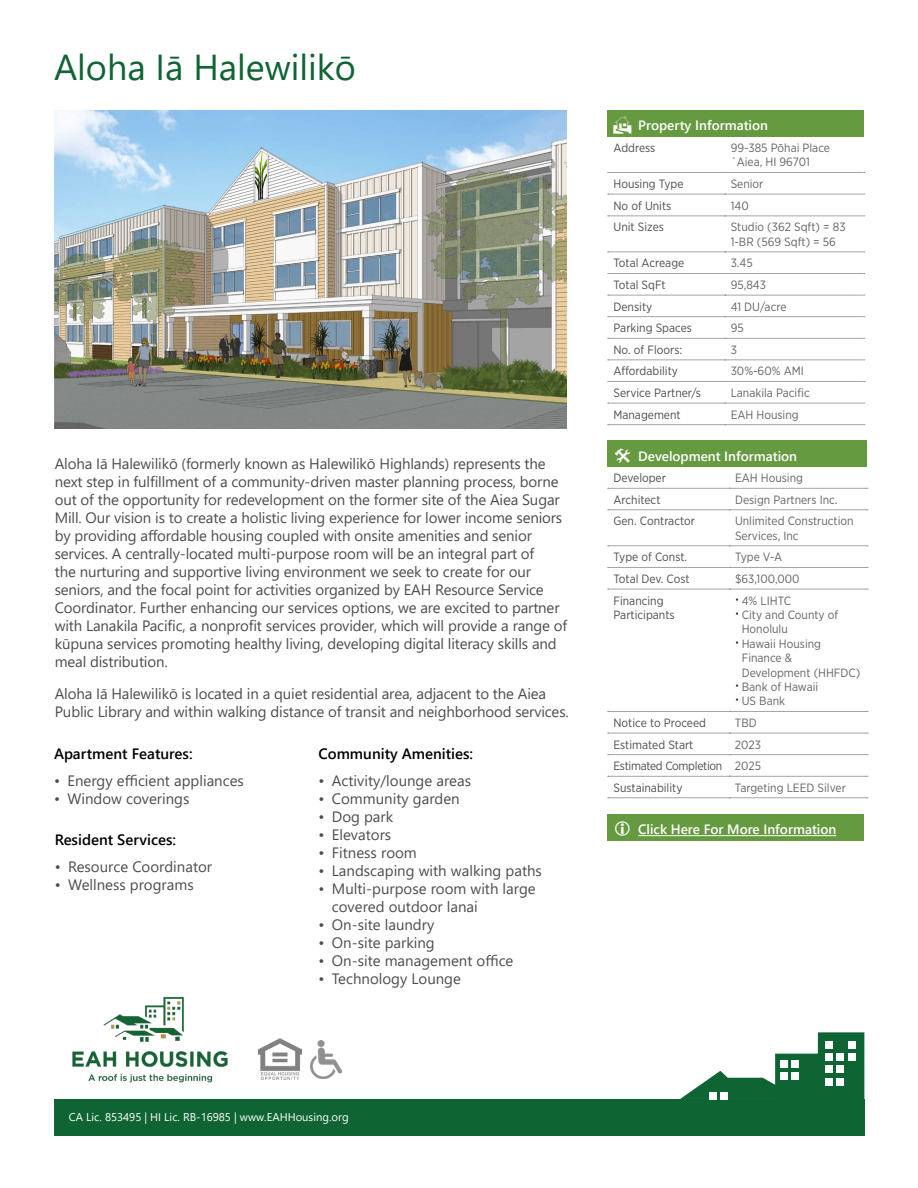
<style>
.page{position:relative;width:918px;height:1188px;background:#fff}
.page>*{position:absolute;margin:0;border:0;box-sizing:border-box;transform-origin:0 0}
.t1{font:36px "Segoe UI";color:#0f6434}
.t2{font:15px/18px "Segoe UI";letter-spacing:-.01em;color:#4d4d4f}
.t3{font:600 15px "Segoe UI";color:#000}
.t4{font:600 13.5px "Segoe UI";color:#fff}
.t5{font:12px/14.4px "Gotham Narrow";color:#636466}
.t6{font:12px/21.6px "Gotham Narrow";color:#4d4d4f}
.t7{font:11.25px "Segoe UI";color:#fff}
.s1{font-size:18px;color:#000}
.s2{color:#636466}
</style>
<div class="page">
<div style="left:54px;top:1099px;width:810px;height:36px;background:#0f6434"></div>
<svg style="left:680px;top:1032px;width:184px;height:67px"></svg>
<div style="left:825px;top:1042px;width:7px;height:7px;background:#fff"></div>
<div style="left:848px;top:1042px;width:7px;height:7px;background:#fff"></div>
<div style="left:825px;top:1053px;width:7px;height:7px;background:#fff"></div>
<div style="left:848px;top:1053px;width:7px;height:7px;background:#fff"></div>
<div style="left:837px;top:1053px;width:7px;height:7px;background:#fff"></div>
<div style="left:825px;top:1066px;width:7px;height:7px;background:#fff"></div>
<div style="left:837px;top:1066px;width:7px;height:7px;background:#fff"></div>
<div style="left:825px;top:1078px;width:7px;height:7px;background:#fff"></div>
<div style="left:837px;top:1078px;width:7px;height:7px;background:#fff"></div>
<div style="left:780px;top:1060px;width:7px;height:7px;background:#fff"></div>
<div style="left:792px;top:1060px;width:7px;height:7px;background:#fff"></div>
<div style="left:780px;top:1073px;width:7px;height:7px;background:#fff"></div>
<div style="left:792px;top:1073px;width:7px;height:7px;background:#fff"></div>
<div style="left:709px;top:1092px;width:7px;height:7px;background:#fff"></div>
<div style="left:721px;top:1092px;width:7px;height:7px;background:#fff"></div>
<img style="left:258px;top:1038px;width:43px;height:42px">
<img style="left:311px;top:1040px;width:31px;height:39px">
<img style="left:72px;top:997px;width:156px;height:86px">
<div style="left:608px;top:440px;width:259px;height:27px;background:#669a40"></div>
<svg style="left:608px;top:488px;width:260px;height:1px"></svg>
<svg style="left:608px;top:510px;width:260px;height:1px"></svg>
<svg style="left:608px;top:546px;width:260px;height:1px"></svg>
<svg style="left:608px;top:567px;width:260px;height:1px"></svg>
<svg style="left:608px;top:589px;width:260px;height:1px"></svg>
<svg style="left:608px;top:711px;width:260px;height:1px"></svg>
<svg style="left:608px;top:733px;width:260px;height:1px"></svg>
<svg style="left:608px;top:754px;width:260px;height:1px"></svg>
<svg style="left:608px;top:776px;width:260px;height:1px"></svg>
<svg style="left:608px;top:798px;width:260px;height:1px"></svg>
<div style="left:608px;top:110px;width:256px;height:26px;background:#669a40"></div>
<svg style="left:608px;top:172px;width:257px;height:1px"></svg>
<svg style="left:608px;top:194px;width:257px;height:1px"></svg>
<svg style="left:608px;top:216px;width:257px;height:1px"></svg>
<svg style="left:608px;top:252px;width:257px;height:1px"></svg>
<svg style="left:608px;top:273px;width:257px;height:1px"></svg>
<svg style="left:608px;top:295px;width:257px;height:1px"></svg>
<svg style="left:608px;top:316px;width:257px;height:1px"></svg>
<svg style="left:608px;top:338px;width:257px;height:1px"></svg>
<svg style="left:608px;top:360px;width:257px;height:1px"></svg>
<svg style="left:608px;top:381px;width:257px;height:1px"></svg>
<svg style="left:608px;top:403px;width:257px;height:1px"></svg>
<svg style="left:608px;top:424px;width:257px;height:1px"></svg>
<img style="left:55px;top:110px;width:512px;height:318px">
<div style="left:607px;top:814px;width:257px;height:26px;background:#669a40"></div>
<hr style="left:638px;top:835px;width:198px;height:1px;background:#fff">
<h1 class="t1" style="left:54px;top:33px;width:303px">Aloha Iā Halewilikō</h1>
<p class="t2" style="left:55px;top:454px;width:514px">Aloha Iā Halewilikō (formerly known as Halewilikō Highlands) represents the next step in fulfillment of a community-driven master planning process, borne out of the opportunity for redevelopment on the former site of the Aiea Sugar Mill. Our vision is to create a holistic living experience for lower income seniors by providing affordable housing coupled with onsite amenities and senior services. A centrally-located multi-purpose room will be an integral part of<br>the nurturing and supportive living environment we seek to create for our seniors, and the focal point for activities organized by EAH Resource Service Coordinator. Further enhancing our services options, we are excited to partner with Lanakila Pacific, a nonprofit services provider, which will provide a range of kūpuna services promoting healthy living, developing digital literacy skills and meal distribution.</p>
<p class="t2" style="left:55px;top:683px;width:516px">Aloha Iā Halewilikō is located in a quiet residential area, adjacent to the Aiea<br>Public Library and within walking distance of transit and neighborhood services.</p>
<p class="t3" style="left:54px;top:739px;width:140px">Apartment Features:</p>
<p class="t2" style="left:54px;top:770px;width:191px">• Energy efficient appliances</p>
<p class="t2" style="left:54px;top:788px;width:137px">• Window coverings</p>
<p class="t3" style="left:55px;top:826px;width:123px">Resident Services:</p>
<p class="t2" style="left:55px;top:857px;width:159px">• Resource Coordinator</p>
<p class="t2" style="left:55px;top:875px;width:140px">• Wellness programs</p>
<p class="t3" style="left:318px;top:739px;width:156px">Community Amenities:</p>
<p class="t2" style="left:318px;top:770px;width:154px">• Activity/lounge areas</p>
<p class="t2" style="left:318px;top:788px;width:143px">• Community garden</p>
<p class="t2" style="left:318px;top:806px;width:76px">• Dog park</p>
<p class="t2" style="left:318px;top:824px;width:74px">• Elevators</p>
<p class="t2" style="left:318px;top:842px;width:100px">• Fitness room</p>
<p class="t2" style="left:318px;top:860px;width:225px">• Landscaping with walking paths</p>
<p class="t2" style="left:332px;top:878px;width:205px;text-indent:-14px">• Multi-purpose room with large covered outdoor lanai</p>
<p class="t2" style="left:318px;top:914px;width:117px">• On-site laundry</p>
<p class="t2" style="left:318px;top:932px;width:118px">• On-site parking</p>
<p class="t2" style="left:318px;top:950px;width:197px">• On-site management office</p>
<p class="t2" style="left:318px;top:968px;width:144px">• Technology Lounge</p>
<p class="t4" style="left:614px;top:113px;width:156px">★ Property Information</p>
<p class="t6" style="left:614px;top:137px;width:43px">Address</p>
<p class="t5" style="left:731px;top:140px;width:101px">99-385 Pōhai Place `Aiea, HI 96701</p>
<p class="t6" style="left:614px;top:173px;width:72px">Housing Type</p>
<p class="t5" style="left:731px;top:176px;width:34px">Senior</p>
<p class="t6" style="left:614px;top:194px;width:59px">No of Units</p>
<p class="t5" style="left:731px;top:198px;width:20px">140</p>
<p class="t6" style="left:614px;top:216px;width:52px">Unit Sizes</p>
<p class="t5" style="left:731px;top:220px;width:116px">Studio (362 Sqft) = 83<br>1-BR (569 Sqft) = 56</p>
<p class="t6" style="left:614px;top:252px;width:72px">Total Acreage</p>
<p class="t5" style="left:731px;top:256px;width:24px">3.45</p>
<p class="t6" style="left:614px;top:274px;width:54px">Total SqFt</p>
<p class="t5" style="left:731px;top:277px;width:37px">95,843</p>
<p class="t6" style="left:614px;top:295px;width:40px">Density</p>
<p class="t5" style="left:731px;top:299px;width:57px">41 DU/acre</p>
<p class="t6" style="left:614px;top:317px;width:80px">Parking Spaces</p>
<p class="t5" style="left:731px;top:321px;width:15px">95</p>
<p class="t6" style="left:614px;top:339px;width:70px">No. of Floors:</p>
<p class="t5" style="left:731px;top:342px;width:8px">3</p>
<p class="t6" style="left:614px;top:360px;width:66px">Affordability</p>
<p class="t5" style="left:731px;top:364px;width:75px">30%-60% AMI</p>
<p class="t6" style="left:614px;top:382px;width:89px">Service Partner/s</p>
<p class="t5" style="left:731px;top:385px;width:81px">Lanakila Pacific</p>
<p class="t6" style="left:614px;top:403px;width:69px">Management</p>
<p class="t5" style="left:731px;top:407px;width:70px">EAH Housing</p>
<p class="t4" style="left:638px;top:443px;width:160px">Development Information</p>
<p class="t6" style="left:614px;top:467px;width:54px">Developer</p>
<p class="t5" style="left:735px;top:471px;width:70px">EAH Housing</p>
<p class="t6" style="left:614px;top:489px;width:49px">Architect</p>
<p class="t5" style="left:735px;top:492px;width:104px">Design Partners Inc.</p>
<p class="t6" style="left:614px;top:510px;width:83px">Gen. Contractor</p>
<p class="t5" style="left:735px;top:514px;width:120px">Unlimited Construction<br>Services, Inc</p>
<p class="t6" style="left:614px;top:546px;width:75px">Type of Const.</p>
<p class="t5" style="left:735px;top:550px;width:49px">Type V-A</p>
<p class="t6" style="left:614px;top:568px;width:78px">Total Dev. Cost</p>
<p class="t5" style="left:735px;top:571px;width:66px">$63,100,000</p>
<p class="t6" style="left:614px;top:593px;width:63px;line-height:14.4px">Financing<br>Participants</p>
<p class="t5" style="left:735px;top:593px;width:58px"><span class="s1">·</span> 4% LIHTC</p>
<p class="t5" style="left:735px;top:607px;width:105px"><span class="s1">·</span> City and County of</p>
<p class="t5" style="left:742px;top:622px;width:48px">Honolulu</p>
<p class="t5" style="left:735px;top:636px;width:88px"><span class="s1">·</span> Hawaii Housing</p>
<p class="t5" style="left:742px;top:651px;width:52px">Finance &amp;</p>
<p class="t5" style="left:742px;top:665px;width:120px">Development (HHFDC)</p>
<p class="t5" style="left:735px;top:679px;width:85px"><span class="s1">·</span> Bank of Hawaii</p>
<p class="t5" style="left:735px;top:694px;width:52px"><span class="s1">·</span> US Bank</p>
<p class="t6" style="left:613px;top:712px;width:94px">Notice to Proceed</p>
<p class="t5" style="left:735px;top:715px;width:23px">TBD</p>
<p class="t6" style="left:613px;top:733px;width:81px">Estimated Start</p>
<p class="t6" style="left:613px;top:733px;width:149px;text-align:justify;text-indent:122px"><span class="s2">2023<br></span>Estimated Completion <span class="s2">2025<br></span>Sustainability</p>
<p class="t5" style="left:735px;top:780px;width:112px">Targeting LEED Silver</p>
<p class="t4" style="left:638px;top:817px;width:200px">Click Here For More Information</p>
<p class="t7" style="left:69px;top:1106px;width:281px">CA Lic. 853495 | HI Lic. RB-16985 | www.EAHHousing.org</p>
</div>
